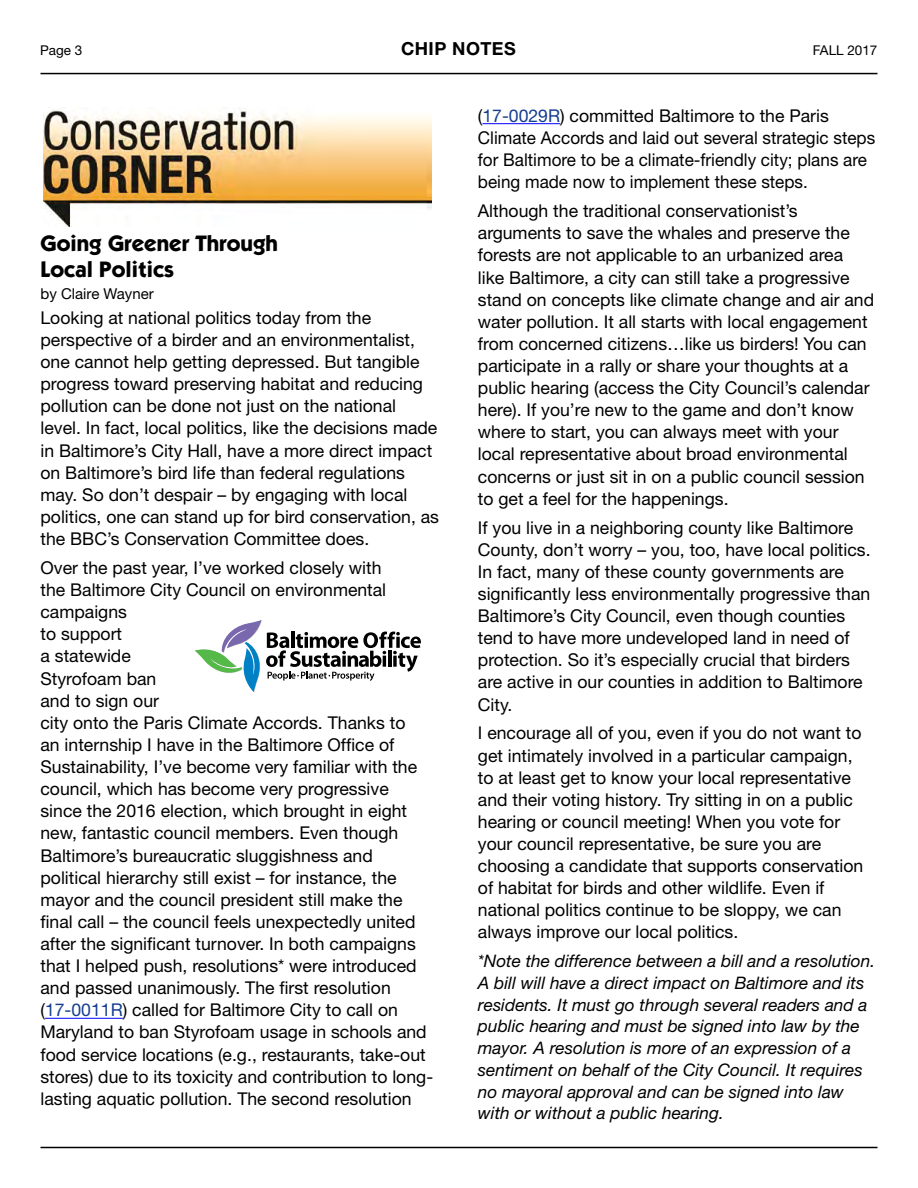
<style>
.page{position:relative;width:918px;height:1188px;background:#fff}
.page>*{position:absolute;margin:0;border:0;box-sizing:border-box;transform-origin:0 0}
.t1{font:700 22.5px/25.5px "Itc Kabel";color:#000}
.t2{font:700 18px "Helvetica Neue";letter-spacing:.025em;color:#000}
.t3{font:17.7px/22px "Helvetica Neue";color:#000}
.t4{font:italic 17.25px/21.8px "Helvetica Neue";color:#000}
.t5{font:15px "Helvetica Neue";color:#000}
.t6{font:13.5px "Helvetica Neue";color:#000}
.s1{color:#163e90}
</style>
<div class="page">
<hr style="left:40px;top:73px;width:838px;height:1px;background:#000">
<hr style="left:40px;top:1147px;width:838px;height:1px;background:#000">
<hr style="left:482px;top:123px;width:78px;height:1px;background:#00f">
<img style="left:43px;top:108px;width:389px;height:119px">
<hr style="left:45px;top:1018px;width:78px;height:1px;background:#00f">
<svg style="left:195px;top:620px;width:226px;height:72px"></svg>
<p class="t6" style="left:40px;top:42px;width:44px">Page 3</p>
<p class="t2" style="left:401px;top:37px;width:116px">CHIP NOTES</p>
<p class="t6" style="left:813px;top:42px;width:66px">FALL 2017</p>
<p class="t1" style="left:40px;top:230px;width:239px">Going Greener Through<br>Local Politics</p>
<p class="t5" style="left:40px;top:284px;width:115px">by Claire Wayner</p>
<p class="t3" style="left:40px;top:306px;width:400px">Looking at national politics today from the perspective of a birder and an environmentalist, one cannot help getting depressed. But tangible progress toward preserving habitat and reducing pollution can be done not just on the national level. In fact, local politics, like the decisions made in Baltimore’s City Hall, have a more direct impact on Baltimore’s bird life than federal regulations may. So don’t despair – by engaging with local politics, one can stand up for bird conservation, as the BBC’s Conservation Committee does.</p>
<p class="t3" style="left:40px;top:556px;width:394px">Over the past year, I’ve worked closely with<br>the Baltimore City Council on environmental campaigns<br>to support<br>a statewide<br>Styrofoam ban<br>and to sign our<br>city onto the Paris Climate Accords. Thanks to<br>an internship I have in the Baltimore Office of Sustainability, I’ve become very familiar with the council, which has become very progressive since the 2016 election, which brought in eight new, fantastic council members. Even though Baltimore’s bureaucratic sluggishness and political hierarchy still exist – for instance, the mayor and the council president still make the final call – the council feels unexpectedly united after the significant turnover. In both campaigns that I helped push, resolutions* were introduced and passed unanimously. The first resolution (<span class="s1">17-0011R</span>) called for Baltimore City to call on Maryland to ban Styrofoam usage in schools and food service locations (e.g., restaurants, take-out stores) due to its toxicity and contribution to long&shy;lasting aquatic pollution. The second resolution</p>
<p class="t3" style="left:478px;top:104px;width:399px">(<span class="s1">17-0029R</span>) committed Baltimore to the Paris Climate Accords and laid out several strategic steps for Baltimore to be a climate-friendly city; plans are being made now to implement these steps.</p>
<p class="t3" style="left:478px;top:200px;width:398px">Although the traditional conservationist’s arguments to save the whales and preserve the forests are not applicable to an urbanized area<br>like Baltimore, a city can still take a progressive stand on concepts like climate change and air and water pollution. It all starts with local engagement from concerned citizens…like us birders! You can participate in a rally or share your thoughts at a public hearing (access the City Council’s calendar here). If you’re new to the game and don’t know where to start, you can always meet with your local representative about broad environmental concerns or just sit in on a public council session to get a feel for the happenings.</p>
<p class="t3" style="left:478px;top:516px;width:394px">If you live in a neighboring county like Baltimore County, don’t worry – you, too, have local politics.<br>In fact, many of these county governments are significantly less environmentally progressive than Baltimore’s City Council, even though counties tend to have more undeveloped land in need of protection. So it’s especially crucial that birders are active in our counties in addition to Baltimore City.</p>
<p class="t3" style="left:478px;top:722px;width:387px">I encourage all of you, even if you do not want to get intimately involved in a particular campaign, to at least get to know your local representative and their voting history. Try sitting in on a public hearing or council meeting! When you vote for your council representative, be sure you are choosing a candidate that supports conservation of habitat for birds and other wildlife. Even if national politics continue to be sloppy, we can always improve our local politics.</p>
<p class="t4" style="left:478px;top:950px;width:399px">*Note the difference between a bill and a resolution.<br>A bill will have a direct impact on Baltimore and its residents. It must go through several readers and a public hearing and must be signed into law by the mayor. A resolution is more of an expression of a sentiment on behalf of the City Council. It requires no mayoral approval and can be signed into law with or without a public hearing.</p>
</div>
